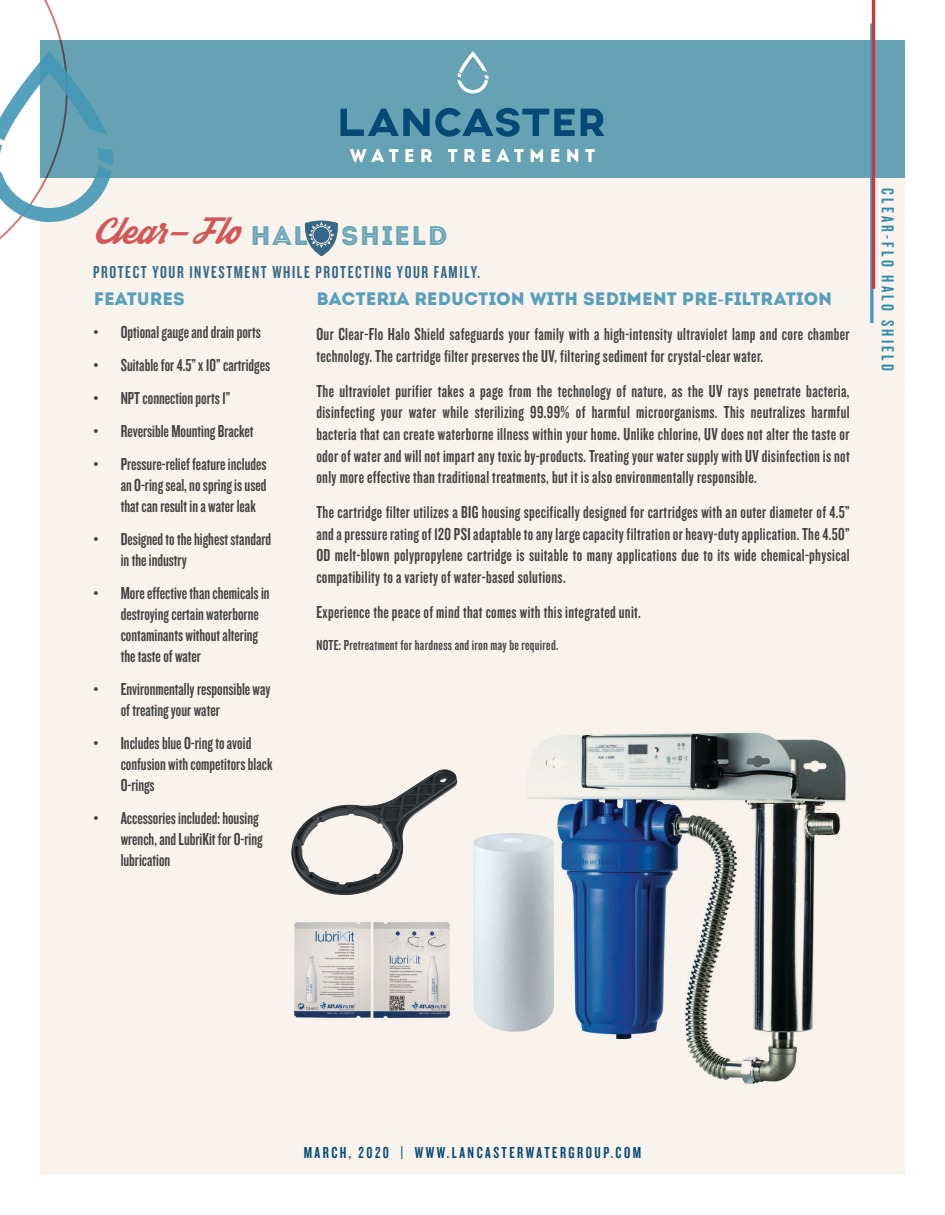
<style>
.page{position:relative;width:945px;height:1215px;background:#fff}
.page>*{position:absolute;margin:0;border:0;box-sizing:border-box;transform-origin:0 0}
.t1{font:27px "Streetwear";color:#d13338}
.t2{font:18px/21px "Knockout HTF48 Featherweight";color:#414142}
.t3{font:18px/21.6px "Knockout HTF48 Featherweight";letter-spacing:.02em;color:#414142}
.t4{font:18px "Intro";color:#599fbb}
.t5{font:18px "Knockout HTF48 Featherweight";letter-spacing:.09em;color:#074976}
.t6{font:18px "Knockout HTF48 Featherweight";letter-spacing:.18em;color:#3289af}
.t7{font:16.5px "Knockout HTF48 Featherweight";letter-spacing:.15em;color:#074976}
.t8{font:15px "Knockout HTF48 Featherweight";letter-spacing:.02em;color:#414142}
.s1{font-family:"Intro Inline";font-size:26.85px;color:#4397b5}
.s2{font-family:"Arial"}
</style>
<div class="page">
<div style="left:40px;top:40px;width:864px;height:1134px;background:#f8f3ec"></div>
<div style="left:40px;top:40px;width:864px;height:138px;background:#65a3b4"></div>
<svg style="left:0;top:0;width:113px;height:240px"></svg>
<svg style="left:870px;top:23px;width:4px;height:300px"></svg>
<hr style="left:872px;top:0;width:3px;height:289px;background:#d13338">
<svg style="left:350px;top:149px;width:48px;height:13px"></svg>
<svg style="left:405px;top:149px;width:9px;height:13px"></svg>
<svg style="left:421px;top:149px;width:11px;height:13px"></svg>
<svg style="left:448px;top:149px;width:9px;height:13px"></svg>
<svg style="left:464px;top:149px;width:12px;height:13px"></svg>
<svg style="left:482px;top:149px;width:8px;height:13px"></svg>
<svg style="left:497px;top:149px;width:27px;height:13px"></svg>
<svg style="left:531px;top:149px;width:12px;height:13px"></svg>
<svg style="left:551px;top:149px;width:8px;height:13px"></svg>
<svg style="left:567px;top:149px;width:11px;height:13px"></svg>
<svg style="left:585px;top:149px;width:10px;height:13px"></svg>
<svg style="left:457px;top:51px;width:31px;height:42px"></svg>
<svg style="left:341px;top:108px;width:263px;height:29px"></svg>
<svg style="left:304px;top:221px;width:34px;height:35px"></svg>
<img style="left:528px;top:732px;width:318px;height:353px">
<img style="left:473px;top:833px;width:81px;height:199px">
<img style="left:291px;top:769px;width:166px;height:126px">
<img style="left:294px;top:922px;width:156px;height:97px">
<h1 class="t1" style="left:94px;top:219px;width:356px">Clear-Flo <span class="s1">HAL SHIELD</span></h1>
<p class="t5" style="left:93px;top:263px;width:389px">PROTECT YOUR INVESTMENT WHILE PROTECTING YOUR FAMILY.</p>
<p class="t4" style="left:316px;top:288px;width:517px">BACTERIA REDUCTION WITH SEDIMENT PRE<span class="s2">-</span>FILTRATION</p>
<p class="t3" style="left:316px;top:324px;width:535px">Our Clear-Flo Halo Shield safeguards your family with a high-intensity ultraviolet lamp and core chamber technology. The cartridge filter preserves the UV, filtering sediment for crystal-clear water.</p>
<p class="t2" style="left:316px;top:380px;width:535px;line-height:21.6px;text-align:justify">The ultraviolet purifier takes a page from the technology of nature, as the UV rays penetrate bacteria, disinfecting your water while sterilizing 99.99% of harmful microorganisms. This neutralizes harmful bacteria that can create waterborne illness within your home. Unlike chlorine, UV does not alter the taste or odor of water and will not impart any toxic by-products. Treating your water supply with UV disinfection is not only more effective than traditional treatments, but it is also environmentally responsible.</p>
<p class="t2" style="left:316px;top:502px;width:535px;line-height:21.6px;text-align:justify">The cartridge filter utilizes a BIG housing specifically designed for cartridges with an outer diameter of 4.5” and a pressure rating of 120 PSI adaptable to any large capacity filtration or heavy-duty application. The 4.50” OD melt-blown polypropylene cartridge is suitable to many applications due to its wide chemical-physical compatibility to a variety of water-based solutions.</p>
<p class="t3" style="left:316px;top:602px;width:326px">Experience the peace of mind that comes with this integrated unit.</p>
<p class="t8" style="left:316px;top:637px;width:243px">NOTE: Pretreatment for hardness and iron may be required.</p>
<p class="t4" style="left:94px;top:288px;width:93px">FEATURES</p>
<p class="t2" style="left:94px;top:322px;width:169px">• Optional gauge and drain ports</p>
<p class="t2" style="left:94px;top:355px;width:178px">• Suitable for 4.5” x 10” cartridges</p>
<p class="t2" style="left:94px;top:388px;width:138px">• NPT connection ports 1”</p>
<p class="t2" style="left:94px;top:421px;width:161px">• Reversible Mounting Bracket</p>
<p class="t2" style="left:121px;top:454px;width:147px;text-align:justify;text-indent:-27px">• Pressure-relief feature includes an O-ring seal, no spring is used that can result in a water leak</p>
<p class="t2" style="left:121px;top:529px;width:152px;text-indent:-27px">• Designed to the highest standard in the industry</p>
<p class="t2" style="left:121px;top:583px;width:151px;text-indent:-27px">• More effective than chemicals in destroying certain waterborne contaminants without altering the taste of water</p>
<p class="t2" style="left:121px;top:679px;width:151px;text-indent:-27px">• Environmentally responsible way of treating your water</p>
<p class="t2" style="left:121px;top:733px;width:153px;text-indent:-27px">• Includes blue O-ring to avoid confusion with competitors black<br>O-rings</p>
<p class="t2" style="left:121px;top:808px;width:143px;text-indent:-27px">• Accessories included: housing wrench, and LubriKit for O-ring lubrication</p>
<p class="t6" style="left:897px;top:188px;width:184px;rotate:90deg">CLEAR-FLO HALO SHIELD</p>
<p class="t7" style="left:304px;top:1144px;width:339px">MARCH, 2020 | WWW.LANCASTERWATERGROUP.COM</p>
</div>
